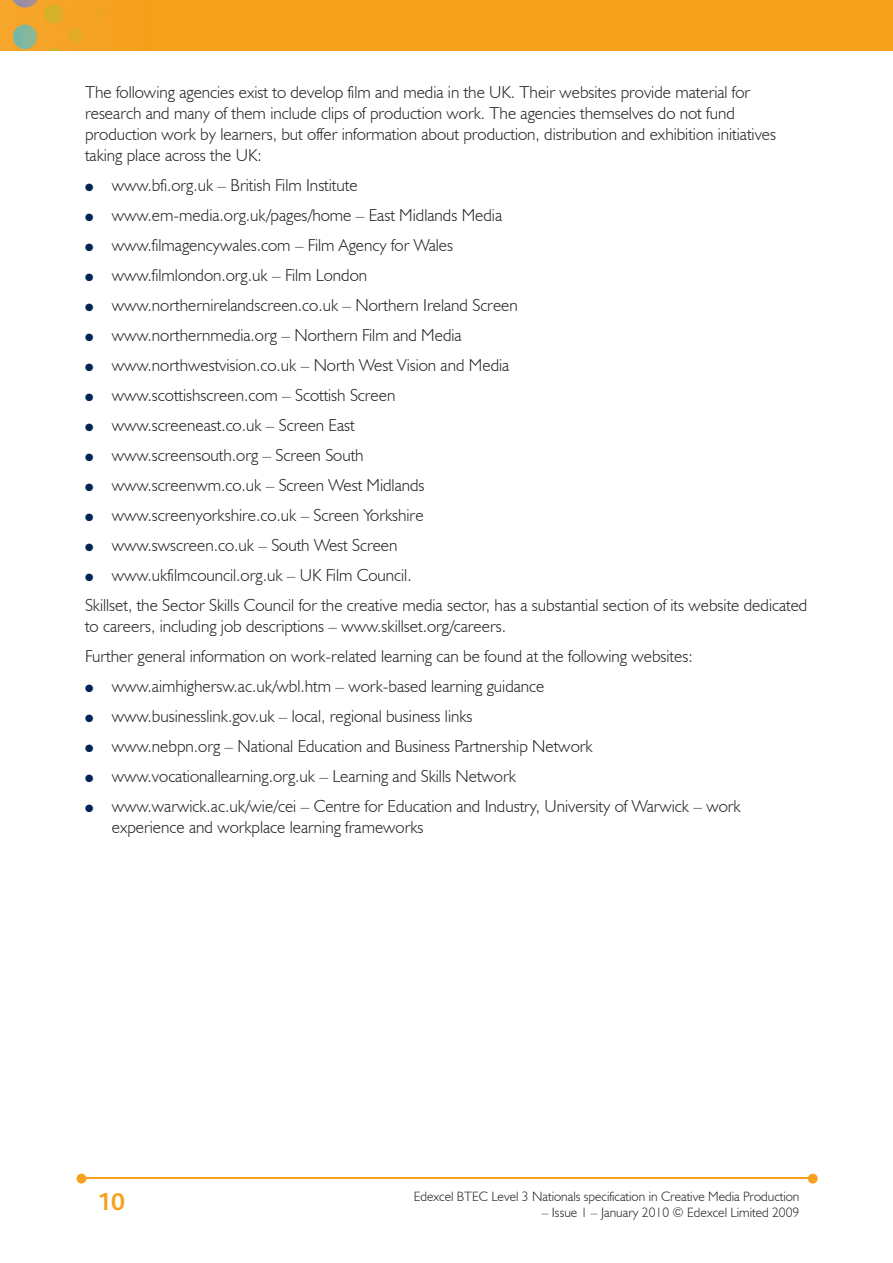
<style>
.page{position:relative;width:893px;height:1263px;background:#fff}
.page>*{position:absolute;margin:0;border:0;box-sizing:border-box;transform-origin:0 0}
.t1{font:700 25.5px "Bliss";color:#f6a01b}
.t2{font:300 17.25px/21px "Humanist 521 BT";color:#231f20}
.t3{font:300 13.5px "Humanist 521 BT";color:#231f20}
.t4{font:10.5px "Zapf Dingbats";color:#002556}
</style>
<div class="page">
<img style="left:0;top:0;width:893px;height:51px">
<hr style="left:82px;top:1178px;width:728px;height:1px;background:#f6a01b">
<svg style="left:808px;top:1174px;width:10px;height:9px"></svg>
<svg style="left:77px;top:1174px;width:9px;height:9px"></svg>
<p class="t2" style="left:85px;top:81px;width:693px">The following agencies exist to develop film and media in the UK. Their websites provide material for research and many of them include clips of production work. The agencies themselves do not fund production work by learners, but offer information about production, distribution and exhibition initiatives taking place across the UK:</p>
<p class="t2" style="left:112px;top:174px;width:247px">www.bfi.org.uk – British Film Institute</p>
<p class="t2" style="left:112px;top:204px;width:392px">www.em-media.org.uk/pages/home – East Midlands Media</p>
<p class="t2" style="left:112px;top:234px;width:343px">www.filmagencywales.com – Film Agency for Wales</p>
<p class="t2" style="left:112px;top:264px;width:257px">www.filmlondon.org.uk – Film London</p>
<p class="t2" style="left:112px;top:294px;width:407px">www.northernirelandscreen.co.uk – Northern Ireland Screen</p>
<p class="t2" style="left:112px;top:324px;width:351px">www.northernmedia.org – Northern Film and Media</p>
<p class="t2" style="left:112px;top:354px;width:399px">www.northwestvision.co.uk – North West Vision and Media</p>
<p class="t2" style="left:112px;top:384px;width:285px">www.scottishscreen.com – Scottish Screen</p>
<p class="t2" style="left:112px;top:414px;width:244px">www.screeneast.co.uk – Screen East</p>
<p class="t2" style="left:112px;top:444px;width:253px">www.screensouth.org – Screen South</p>
<p class="t2" style="left:112px;top:474px;width:314px">www.screenwm.co.uk – Screen West Midlands</p>
<p class="t2" style="left:112px;top:504px;width:313px">www.screenyorkshire.co.uk – Screen Yorkshire</p>
<p class="t2" style="left:112px;top:534px;width:287px">www.swscreen.co.uk – South West Screen</p>
<p class="t2" style="left:112px;top:564px;width:301px">www.ukfilmcouncil.org.uk – UK Film Council.</p>
<p class="t2" style="left:85px;top:594px;width:724px">Skillset, the Sector Skills Council for the creative media sector, has a substantial section of its website dedicated</p>
<p class="t2" style="left:85px;top:615px;width:423px">to careers, including job descriptions – www.skillset.org/careers.</p>
<p class="t2" style="left:85px;top:645px;width:609px">Further general information on work-related learning can be found at the following websites:</p>
<p class="t2" style="left:112px;top:675px;width:434px">www.aimhighersw.ac.uk/wbl.htm – work-based learning guidance</p>
<p class="t2" style="left:112px;top:705px;width:362px">www.businesslink.gov.uk – local, regional business links</p>
<p class="t2" style="left:112px;top:735px;width:482px">www.nebpn.org – National Education and Business Partnership Network</p>
<p class="t2" style="left:112px;top:765px;width:406px">www.vocationallearning.org.uk – Learning and Skills Network</p>
<p class="t2" style="left:112px;top:795px;width:630px">www.warwick.ac.uk/wie/cei – Centre for Education and Industry, University of Warwick – work</p>
<p class="t2" style="left:112px;top:816px;width:313px">experience and workplace learning frameworks</p>
<p class="t4" style="left:85px;top:183px;width:10px">●</p>
<p class="t4" style="left:85px;top:213px;width:10px">●</p>
<p class="t4" style="left:85px;top:243px;width:10px">●</p>
<p class="t4" style="left:85px;top:273px;width:10px">●</p>
<p class="t4" style="left:85px;top:303px;width:10px">●</p>
<p class="t4" style="left:85px;top:333px;width:10px">●</p>
<p class="t4" style="left:85px;top:363px;width:10px">●</p>
<p class="t4" style="left:85px;top:393px;width:10px">●</p>
<p class="t4" style="left:85px;top:423px;width:10px">●</p>
<p class="t4" style="left:85px;top:453px;width:10px">●</p>
<p class="t4" style="left:85px;top:483px;width:10px">●</p>
<p class="t4" style="left:85px;top:513px;width:10px">●</p>
<p class="t4" style="left:85px;top:543px;width:10px">●</p>
<p class="t4" style="left:85px;top:573px;width:10px">●</p>
<p class="t4" style="left:85px;top:684px;width:10px">●</p>
<p class="t4" style="left:85px;top:714px;width:10px">●</p>
<p class="t4" style="left:85px;top:744px;width:10px">●</p>
<p class="t4" style="left:85px;top:774px;width:10px">●</p>
<p class="t4" style="left:85px;top:804px;width:10px">●</p>
<h1 class="t1" style="left:97px;top:1189px;width:29px">10</h1>
<p class="t3" style="left:414px;top:1188px;width:387px">Edexcel BTEC Level 3 Nationals specification in Creative Media Production</p>
<p class="t3" style="left:542px;top:1204px;width:259px">– Issue 1 – January 2010 © Edexcel Limited 2009</p>
</div>
